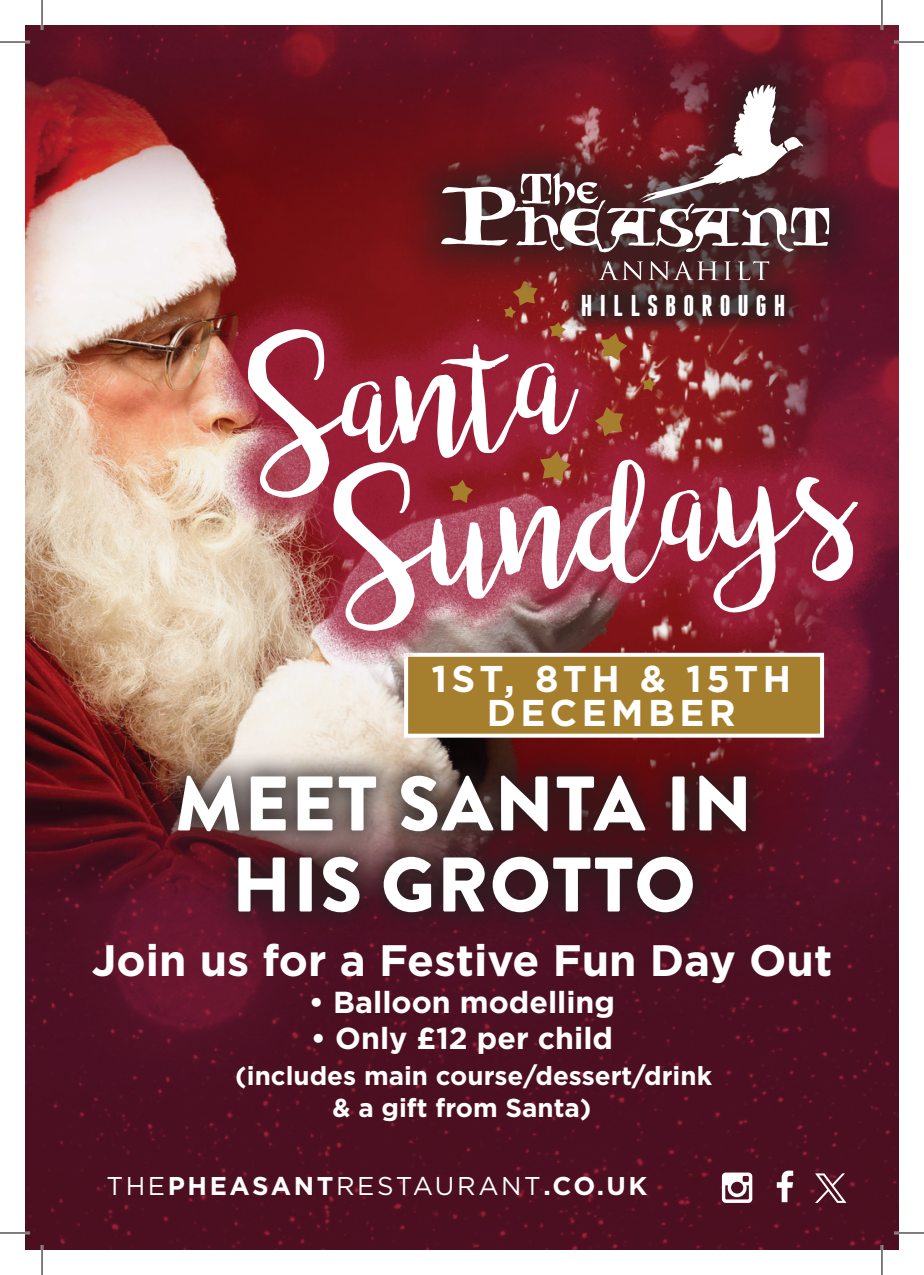
<style>
.page{position:relative;width:924px;height:1275px;background:#fff}
.page>*{position:absolute;margin:0;border:0;box-sizing:border-box;transform-origin:0 0}
.t1{font:158px "bromello";color:#fff}
.t2{font:900 77.2px/81px "Brandon Grotesque";letter-spacing:.02em;color:#fff;text-align:center}
.t3{font:700 44px "Gotham";color:#fff}
.t4{font:700 37.2px "Gotham";letter-spacing:.12em;color:#fff}
.t5{font:700 30.4px "Gotham";color:#fff}
.t6{font:700 30px "Franchise";letter-spacing:.24em;color:#fff}
.t7{font:700 26px "Gotham";color:#fff}
.t8{font:700 25.8px "Gotham";letter-spacing:.1em;color:#fff}
.s1{font-weight:400}
</style>
<div class="page">
<img style="left:25px;top:25px;width:873px;height:1225px">
<img style="left:25px;top:57px;width:805px;height:843px">
<div style="left:404px;top:653px;width:419px;height:84px;background:#a57f2d;border:4px solid #fff"></div>
<img style="left:201px;top:230px;width:697px;height:473px">
<svg style="left:594px;top:407px;width:29px;height:29px"></svg>
<svg style="left:449px;top:480px;width:24px;height:23px"></svg>
<svg style="left:540px;top:451px;width:30px;height:31px"></svg>
<svg style="left:599px;top:337px;width:28px;height:23px"></svg>
<svg style="left:549px;top:329px;width:16px;height:9px"></svg>
<svg style="left:642px;top:377px;width:14px;height:14px"></svg>
<div style="left:154px;top:751px;width:617px;height:185px;background:#231f20;opacity:.75"></div>
<svg style="left:721px;top:1172px;width:31px;height:31px"></svg>
<svg style="left:776px;top:1170px;width:16px;height:32px"></svg>
<div style="left:393px;top:37px;width:485px;height:292px;background:#231f20;opacity:.7"></div>
<svg style="left:440px;top:84px;width:389px;height:169px"></svg>
<svg style="left:598px;top:261px;width:170px;height:13px;background:#6d5354"></svg>
<div style="left:560px;top:274px;width:245px;height:63px;background:#231f20;opacity:.75"></div>
<svg style="left:814px;top:1173px;width:32px;height:29px"></svg>
<hr style="left:0;top:41px;width:30px;height:2px;background:#fff">
<hr style="left:893px;top:41px;width:30px;height:2px;background:#fff">
<hr style="left:0;top:1231px;width:30px;height:3px;background:#fff">
<hr style="left:893px;top:1231px;width:30px;height:3px;background:#fff">
<hr style="left:41px;top:0;width:2px;height:30px;background:#fff">
<hr style="left:41px;top:1245px;width:2px;height:30px;background:#fff">
<hr style="left:880px;top:0;width:2px;height:30px;background:#fff">
<hr style="left:880px;top:1245px;width:2px;height:30px;background:#fff">
<hr style="left:0;top:42px;width:30px;height:1px;background:#000">
<hr style="left:893px;top:42px;width:30px;height:1px;background:#000">
<hr style="left:0;top:1232px;width:30px;height:1px;background:#000">
<hr style="left:893px;top:1232px;width:30px;height:1px;background:#000">
<hr style="left:42px;top:0;width:1px;height:30px;background:#000">
<hr style="left:42px;top:1245px;width:1px;height:30px;background:#000">
<hr style="left:881px;top:0;width:1px;height:30px;background:#000">
<hr style="left:881px;top:1245px;width:1px;height:30px;background:#000">
<p class="t6" style="left:580px;top:291px;width:206px">HILLSBOROUGH</p>
<p class="t1" style="left:243px;top:319px;width:326px;rotate:-6deg">Santa</p>
<p class="t1" style="left:328px;top:452px;width:518px;rotate:-6deg">Sundays</p>
<p class="t4" style="left:431px;top:654px;width:361px">1ST, 8TH &amp; 15TH</p>
<p class="t4" style="left:486px;top:688px;width:250px">DECEMBER</p>
<p class="t2" style="left:175px;top:764px;width:579px">MEET SANTA IN<br>HIS GROTTO</p>
<p class="t3" style="left:92px;top:931px;width:741px">Join us for a Festive Fun Day Out</p>
<p class="t5" style="left:309px;top:981px;width:307px">• Balloon modelling</p>
<p class="t5" style="left:311px;top:1018px;width:303px">• Only £12 per child</p>
<p class="t7" style="left:235px;top:1059px;width:478px">(includes main course/dessert/drink</p>
<p class="t7" style="left:332px;top:1090px;width:260px">&amp; a gift from Santa)</p>
<p class="t8" style="left:106px;top:1168px;width:542px"><span class="s1">THE</span>PHEASANT<span class="s1">RESTAURANT</span>.CO.UK</p>
</div>
